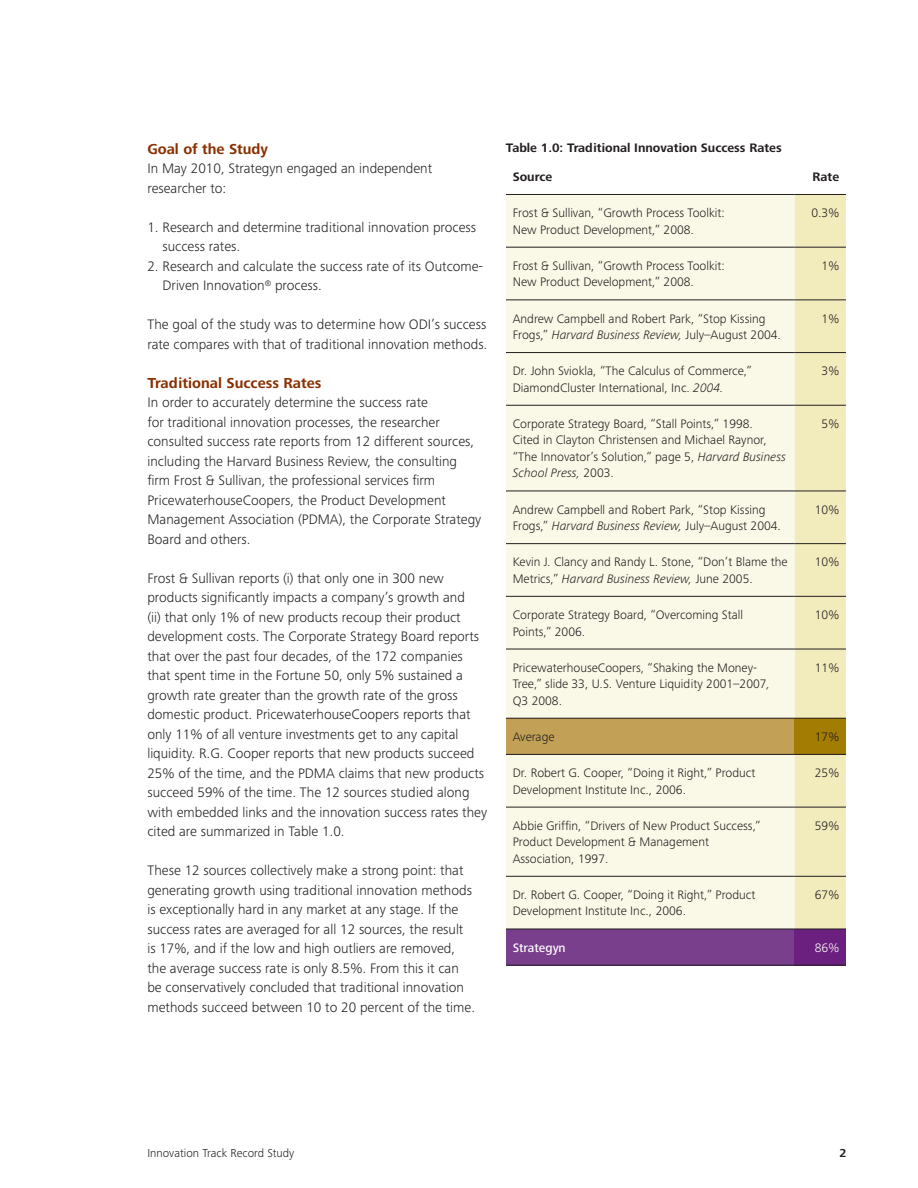
<style>
.page{position:relative;width:918px;height:1188px;background:#fff}
.page>*{position:absolute;margin:0;border:0;box-sizing:border-box;transform-origin:0 0}
.t1{font:700 15px "Frutiger Next Pro";color:#893001}
.t2{font:300 14.25px/19.5px "Frutiger Next Pro";color:#231f20}
.t3{font:300 12.75px/16.5px "Frutiger Next Pro";color:#231f20}
.t4{font:700 12.75px "Frutiger Next Pro";color:#231f20}
.t5{font:500 12.75px "Frutiger Next Pro";color:#fff}
.t6{font:300 12.75px "Frutiger Next Pro";color:#fff}
.t7{font:300 12px "Frutiger Next Pro";color:#231f20}
.t8{font:700 12px "Frutiger Next Pro";color:#231f20}
.s1{font-style:italic}
</style>
<div class="page">
<div style="left:506px;top:195px;width:289px;height:734px;background:#faf8e7"></div>
<div style="left:795px;top:195px;width:51px;height:734px;background:#f2ebbc"></div>
<div style="left:506px;top:718px;width:289px;height:36px;background:#c2a156"></div>
<div style="left:795px;top:718px;width:51px;height:36px;background:#a27c03"></div>
<div style="left:506px;top:929px;width:289px;height:36px;background:#793f8c"></div>
<div style="left:795px;top:929px;width:51px;height:36px;background:#6b1f7e"></div>
<hr style="left:506px;top:247px;width:289px;height:1px;background:#231f20">
<hr style="left:795px;top:247px;width:51px;height:1px;background:#231f20">
<hr style="left:506px;top:299px;width:289px;height:1px;background:#231f20">
<hr style="left:795px;top:299px;width:51px;height:1px;background:#231f20">
<hr style="left:506px;top:352px;width:289px;height:1px;background:#231f20">
<hr style="left:795px;top:352px;width:51px;height:1px;background:#231f20">
<hr style="left:506px;top:405px;width:289px;height:1px;background:#231f20">
<hr style="left:795px;top:405px;width:51px;height:1px;background:#231f20">
<hr style="left:506px;top:491px;width:289px;height:1px;background:#231f20">
<hr style="left:795px;top:491px;width:51px;height:1px;background:#231f20">
<hr style="left:506px;top:543px;width:289px;height:1px;background:#231f20">
<hr style="left:795px;top:543px;width:51px;height:1px;background:#231f20">
<hr style="left:506px;top:596px;width:289px;height:1px;background:#231f20">
<hr style="left:795px;top:596px;width:51px;height:1px;background:#231f20">
<hr style="left:506px;top:649px;width:289px;height:1px;background:#231f20">
<hr style="left:795px;top:649px;width:51px;height:1px;background:#231f20">
<hr style="left:506px;top:718px;width:289px;height:1px;background:#231f20">
<hr style="left:795px;top:718px;width:51px;height:1px;background:#231f20">
<hr style="left:506px;top:754px;width:289px;height:1px;background:#231f20">
<hr style="left:795px;top:754px;width:51px;height:1px;background:#231f20">
<hr style="left:506px;top:807px;width:289px;height:1px;background:#231f20">
<hr style="left:795px;top:807px;width:51px;height:1px;background:#231f20">
<hr style="left:506px;top:876px;width:289px;height:1px;background:#231f20">
<hr style="left:795px;top:876px;width:51px;height:1px;background:#231f20">
<hr style="left:506px;top:929px;width:289px;height:1px;background:#231f20">
<hr style="left:795px;top:929px;width:51px;height:1px;background:#231f20">
<hr style="left:506px;top:965px;width:289px;height:1px;background:#231f20">
<hr style="left:795px;top:965px;width:51px;height:1px;background:#231f20">
<hr style="left:506px;top:194px;width:289px;height:1px;background:#231f20">
<hr style="left:795px;top:194px;width:51px;height:1px;background:#231f20">
<p class="t1" style="left:147px;top:143px;width:122px">Goal of the Study</p>
<p class="t2" style="left:147px;top:160px;width:286px">In May 2010, Strategyn engaged an independent researcher to:</p>
<p class="t2" style="left:163px;top:219px;width:315px;text-indent:-15px">1. Research and determine traditional innovation process success rates.</p>
<p class="t2" style="left:163px;top:258px;width:322px;text-indent:-15px">2. Research and calculate the success rate of its Outcome-<br>Driven Innovation<sup>®</sup> process.</p>
<p class="t2" style="left:147px;top:316px;width:342px">The goal of the study was to determine how ODI’s success rate compares with that of traditional innovation methods.</p>
<p class="t1" style="left:147px;top:377px;width:176px">Traditional Success Rates</p>
<p class="t2" style="left:147px;top:394px;width:335px">In order to accurately determine the success rate<br>for traditional innovation processes, the researcher consulted success rate reports from 12 different sources, including the Harvard Business Review, the consulting firm Frost &amp; Sullivan, the professional services firm PricewaterhouseCoopers, the Product Development Management Association (PDMA), the Corporate Strategy Board and others.</p>
<p class="t2" style="left:147px;top:570px;width:341px">Frost &amp; Sullivan reports (i) that only one in 300 new products significantly impacts a company’s growth and<br>(ii) that only 1% of new products recoup their product development costs. The Corporate Strategy Board reports that over the past four decades, of the 172 companies that spent time in the Fortune 50, only 5% sustained a growth rate greater than the growth rate of the gross domestic product. PricewaterhouseCoopers reports that only 11% of all venture investments get to any capital liquidity. R.G. Cooper reports that new products succeed 25% of the time, and the PDMA claims that new products succeed 59% of the time. The 12 sources studied along with embedded links and the innovation success rates they cited are summarized in Table 1.0.</p>
<p class="t2" style="left:147px;top:862px;width:329px">These 12 sources collectively make a strong point: that generating growth using traditional innovation methods is exceptionally hard in any market at any stage. If the success rates are averaged for all 12 sources, the result is 17%, and if the low and high outliers are removed, the average success rate is only 8.5%. From this it can be conservatively concluded that traditional innovation methods succeed between 10 to 20 percent of the time.</p>
<p class="t4" style="left:506px;top:143px;width:277px">Table 1.0: Traditional Innovation Success Rates</p>
<p class="t4" style="left:513px;top:172px;width:41px">Source</p>
<p class="t4" style="left:813px;top:172px;width:28px">Rate</p>
<p class="t3" style="left:513px;top:206px;width:214px">Frost &amp; Sullivan, “Growth Process Toolkit:<br>New Product Development,” 2008.</p>
<p class="t3" style="left:811px;top:206px;width:29px">0.3%</p>
<p class="t3" style="left:513px;top:258px;width:214px">Frost &amp; Sullivan, “Growth Process Toolkit:<br>New Product Development,” 2008.</p>
<p class="t3" style="left:822px;top:258px;width:19px">1%</p>
<p class="t3" style="left:513px;top:311px;width:270px">Andrew Campbell and Robert Park, “Stop Kissing<br>Frogs,” <span class="s1">Harvard Business Review,</span> July–August 2004.</p>
<p class="t3" style="left:822px;top:311px;width:19px">1%</p>
<p class="t3" style="left:513px;top:364px;width:241px">Dr. John Sviokla, “The Calculus of Commerce,”<br>DiamondCluster International, Inc. <span class="s1">2004.</span></p>
<p class="t3" style="left:822px;top:364px;width:19px">3%</p>
<p class="t3" style="left:513px;top:416px;width:275px">Corporate Strategy Board, “Stall Points,” 1998.<br>Cited in Clayton Christensen and Michael Raynor, “The Innovator’s Solution,” page 5, <span class="s1">Harvard Business School Press,</span> 2003.</p>
<p class="t3" style="left:822px;top:416px;width:19px">5%</p>
<p class="t3" style="left:513px;top:502px;width:270px">Andrew Campbell and Robert Park, “Stop Kissing<br>Frogs,” <span class="s1">Harvard Business Review,</span> July–August 2004.</p>
<p class="t3" style="left:815px;top:502px;width:26px">10%</p>
<p class="t3" style="left:513px;top:555px;width:276px">Kevin J. Clancy and Randy L. Stone, “Don’t Blame the<br>Metrics,” <span class="s1">Harvard Business Review,</span> June 2005.</p>
<p class="t3" style="left:815px;top:555px;width:26px">10%</p>
<p class="t3" style="left:513px;top:608px;width:232px">Corporate Strategy Board, “Overcoming Stall<br>Points,” 2006.</p>
<p class="t3" style="left:815px;top:608px;width:26px">10%</p>
<p class="t3" style="left:513px;top:660px;width:259px">PricewaterhouseCoopers, “Shaking the Money-<br>Tree,” slide 33, U.S. Venture Liquidity 2001–2007<span class="s1">,<br></span>Q3 2008.</p>
<p class="t3" style="left:815px;top:660px;width:26px">11%</p>
<p class="t3" style="left:513px;top:729px;width:43px">Average</p>
<p class="t3" style="left:815px;top:729px;width:26px">17%</p>
<p class="t3" style="left:513px;top:766px;width:244px">Dr. Robert G. Cooper, “Doing it Right,” Product<br>Development Institute Inc., 2006.</p>
<p class="t3" style="left:815px;top:766px;width:26px">25%</p>
<p class="t3" style="left:513px;top:818px;width:249px">Abbie Griffin, “Drivers of New Product Success,”<br>Product Development &amp; Management<br>Association, 1997.</p>
<p class="t3" style="left:815px;top:818px;width:26px">59%</p>
<p class="t3" style="left:513px;top:888px;width:244px">Dr. Robert G. Cooper, “Doing it Right,” Product<br>Development Institute Inc., 2006.</p>
<p class="t3" style="left:815px;top:888px;width:26px">67%</p>
<p class="t5" style="left:513px;top:943px;width:55px">Strategyn</p>
<p class="t6" style="left:815px;top:942px;width:26px">86%</p>
<p class="t7" style="left:147px;top:1148px;width:148px">Innovation Track Record Study</p>
<p class="t8" style="left:839px;top:1148px;width:9px">2</p>
</div>
